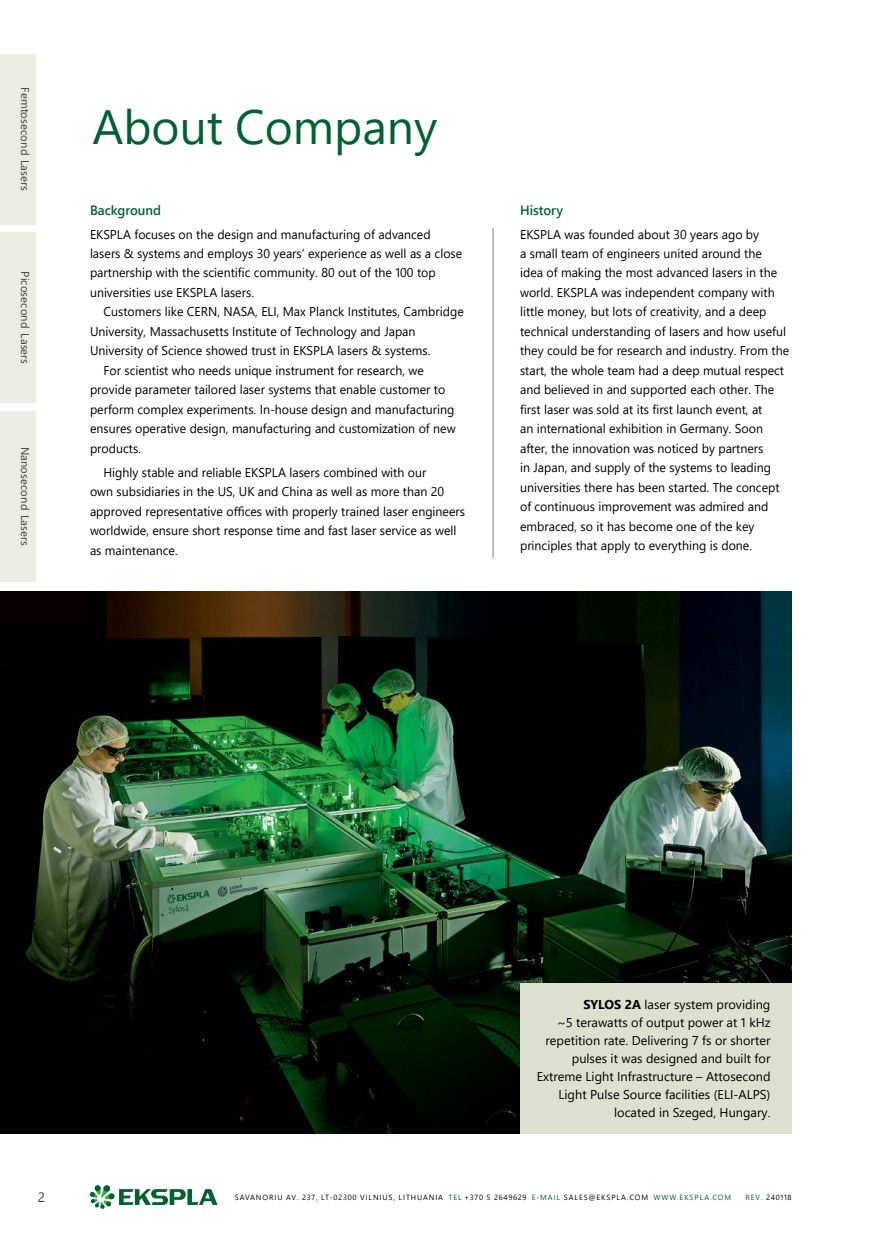
<style>
.page{position:relative;width:891px;height:1260px;background:#fff}
.page>*{position:absolute;margin:0;border:0;box-sizing:border-box;transform-origin:0 0}
.t1{font:48px "Segoe UI";color:#006131}
.t2{font:600 13.5px "Segoe UI";color:#006131}
.t3{font:13.5px "Segoe UI";color:#414042}
.t4{font:12.75px/19.5px "Segoe UI";color:#000}
.t5{font:11.25px "Segoe UI";letter-spacing:.01em;color:#414042}
.t6{font:7.5px "Segoe UI";letter-spacing:.125em;color:#000}
.s1{font-weight:700}
.s2{color:#006131}
</style>
<div class="page">
<div style="left:0;top:411px;width:36px;height:170px;background:#ebece3"></div>
<div style="left:0;top:233px;width:36px;height:170px;background:#ebece3"></div>
<div style="left:0;top:54px;width:36px;height:170px;background:#ebece3"></div>
<svg style="left:90px;top:1185px;width:128px;height:24px"></svg>
<hr style="left:493px;top:228px;width:1px;height:330px;background:#7f8175">
<img style="left:0;top:592px;width:792px;height:542px">
<div style="left:520px;top:983px;width:272px;height:151px;background:#dddfcf"></div>
<p class="t5" style="left:36px;top:87px;width:105px;rotate:90deg">Femtosecond Lasers</p>
<p class="t5" style="left:36px;top:271px;width:95px;rotate:90deg">Picosecond Lasers</p>
<p class="t5" style="left:36px;top:447px;width:101px;rotate:90deg">Nanosecond Lasers</p>
<h1 class="t1" style="left:92px;top:82px;width:346px">About Company</h1>
<p class="t2" style="left:90px;top:197px;width:73px">Background</p>
<p class="t4" style="left:90px;top:223px;width:374px">EKSPLA focuses on the design and manufacturing of advanced lasers &amp; systems and employs 30 years’ experience as well as a close partnership with the scientific community. 80 out of the 100 top universities use EKSPLA lasers.</p>
<p class="t4" style="left:104px;top:301px;width:362px">Customers like CERN, NASA, ELI, Max Planck Institutes, Cambridge</p>
<p class="t4" style="left:90px;top:321px;width:327px">University, Massachusetts Institute of Technology and Japan</p>
<p class="t4" style="left:90px;top:340px;width:342px">University of Science showed trust in EKSPLA lasers &amp; systems.</p>
<p class="t4" style="left:104px;top:360px;width:322px">For scientist who needs unique instrument for research, we</p>
<p class="t4" style="left:90px;top:379px;width:357px">provide parameter tailored laser systems that enable customer to</p>
<p class="t4" style="left:90px;top:399px;width:366px">perform complex experiments. In-house design and manufacturing</p>
<p class="t4" style="left:90px;top:418px;width:367px">ensures operative design, manufacturing and customization of new</p>
<p class="t4" style="left:90px;top:438px;width:52px">products.</p>
<p class="t4" style="left:90px;top:462px;width:377px;text-indent:14px">Highly stable and reliable EKSPLA lasers combined with our<br>own subsidiaries in the US, UK and China as well as more than 20 approved representative offices with properly trained laser engineers worldwide, ensure short response time and fast laser service as well as maintenance.</p>
<p class="t2" style="left:520px;top:197px;width:45px">History</p>
<p class="t4" style="left:520px;top:223px;width:271px">EKSPLA was founded about 30 years ago by<br>a small team of engineers united around the<br>idea of making the most advanced lasers in the world. EKSPLA was independent company with little money, but lots of creativity, and a deep technical understanding of lasers and how useful they could be for research and industry. From the start, the whole team had a deep mutual respect and believed in and supported each other. The first laser was sold at its first launch event, at<br>an international exhibition in Germany. Soon after, the innovation was noticed by partners<br>in Japan, and supply of the systems to leading universities there has been started. The concept of continuous improvement was admired and embraced, so it has become one of the key principles that apply to everything is done.</p>
<p class="t4" style="left:537px;top:995px;width:235px;line-height:18px;text-align:right"><span class="s1">SYLOS 2A</span> laser system providing<br>~5 terawatts of output power at 1 kHz repetition rate. Delivering 7 fs or shorter pulses it was designed and built for Extreme Light Infrastructure – Attosecond Light Pulse Source facilities (ELI-ALPS) located in Szeged, Hungary.</p>
<p class="t3" style="left:38px;top:1184px;width:9px">2</p>
<p class="t6" style="left:235px;top:1190px;width:498px">SAVANORIU AV. 237, LT-02300 VILNIUS, LITHUANIA <span class="s2">TEL</span> +370 5 2649629 <span class="s2">E-MAIL</span> SALES@EKSPLA.COM <span class="s2">WWW.EKSPLA.COM</span></p>
<p class="t6" style="left:745px;top:1190px;width:48px"><span class="s2">REV.</span> 240118</p>
</div>
